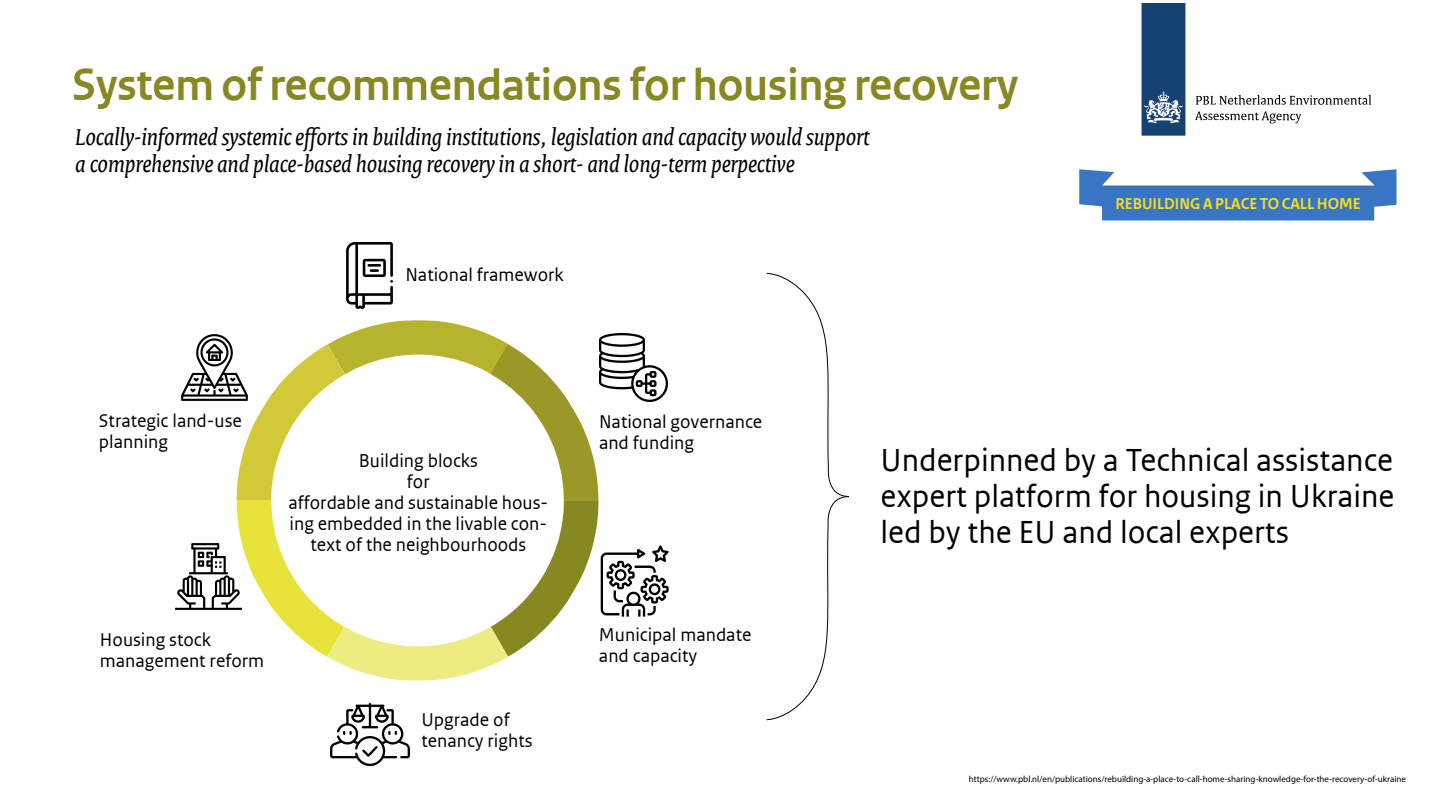
<style>
.page{position:relative;width:1440px;height:810px;background:#fff}
.page>*{position:absolute;margin:0;border:0;box-sizing:border-box;transform-origin:0 0}
.t1{font:700 45px "Rijksoverheid Sans Heading";color:#878821}
.t2{font:30px/36px "Rijksoverheid Sans Text";color:#000;text-align:justify}
.t3{font:italic 22.5px/27px "Rijksoverheid Serif";color:#000}
.t4{font:17.62px/21.1px "Rijksoverheid Sans Text";color:#000;text-align:center}
.t5{font:17.4px/20.9px "Rijksoverheid Sans Text";color:#000}
.t6{font:700 15.75px "Rijksoverheid Sans Heading";color:#f9dd17}
.t7{font:9px "Myriad Pro";color:#000}
</style>
<div class="page">
<svg style="left:236px;top:320px;width:388px;height:361px"></svg>
<img style="left:599px;top:334px;width:68px;height:68px">
<img style="left:181px;top:334px;width:67px;height:68px">
<img style="left:175px;top:542px;width:68px;height:68px">
<img style="left:346px;top:242px;width:47px;height:66px">
<img style="left:331px;top:703px;width:78px;height:63px">
<img style="left:596px;top:544px;width:73px;height:74px">
<svg style="left:1079px;top:180px;width:318px;height:40px"></svg>
<svg style="left:766px;top:273px;width:83px;height:447px"></svg>
<img style="left:1079px;top:3px;width:318px;height:177px">
<h1 class="t1" style="left:72px;top:59px;width:947px">System of recommendations for housing recovery</h1>
<p class="t3" style="left:75px;top:124px;width:796px">Locally-informed systemic efforts in building institutions, legislation and capacity would support a comprehensive and place-based housing recovery in a short- and long-term perpective</p>
<p class="t5" style="left:405px;top:264px;width:160px">National framework</p>
<p class="t6" style="left:1116px;top:194px;width:247px">REBUILDING A PLACE TO CALL HOME</p>
<p class="t5" style="left:99px;top:410px;width:144px">Strategic land-use planning</p>
<p class="t4" style="left:288px;top:449px;width:261px">Building blocks<br>for<br>affordable and sustainable hous&shy;ing embedded in the livable con&shy;text of the neighbourhoods</p>
<p class="t5" style="left:100px;top:629px;width:166px">Housing stock management reform</p>
<p class="t5" style="left:421px;top:709px;width:113px">Upgrade of tenancy rights</p>
<p class="t5" style="left:599px;top:411px;width:165px">National governance and funding</p>
<p class="t5" style="left:599px;top:624px;width:154px">Municipal mandate and capacity</p>
<h2 class="t2" style="left:880px;top:442px;width:516px">Underpinned by a Technical assistance expert platform for housing in Ukraine led by the EU and local experts</h2>
<p class="t7" style="left:969px;top:773px;width:439px">https://www.pbl.nl/en/publications/rebuilding-a-place-to-call-home-sharing-knowledge-for-the-recovery-of-ukraine</p>
</div>
